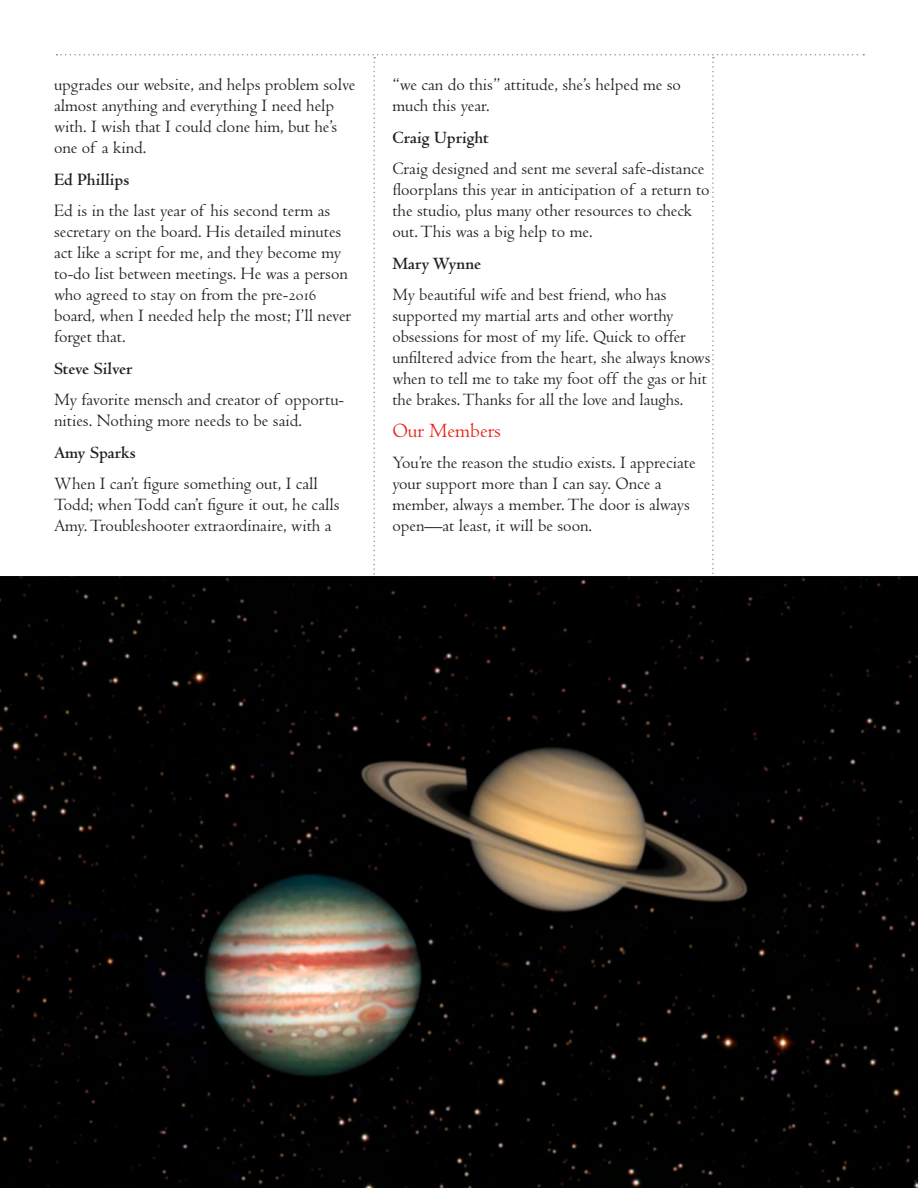
<style>
.page{position:relative;width:918px;height:1188px;background:#fff}
.page>*{position:absolute;margin:0;border:0;box-sizing:border-box;transform-origin:0 0}
.t1{font:21px "Centaur";color:#e72419}
.t2{font:18px/21px "Centaur";color:#231f20}
.t3{font:700 18px "Centaur";color:#231f20}
.s1{font-family:"Centaur MT SC"}
</style>
<div class="page">
<img style="left:0;top:577px;width:918px;height:611px">
<p class="t2" style="left:54px;top:75px;width:303px">upgrades our website, and helps problem solve almost anything and everything I need help with. I wish that I could clone him, but he’s one of a kind.</p>
<p class="t3" style="left:54px;top:170px;width:77px">Ed Phillips</p>
<p class="t2" style="left:54px;top:201px;width:299px">Ed is in the last year of his second term as secretary on the board. His detailed minutes act like a script for me, and they become my to-do list between meetings. He was a person who agreed to stay on from the pre-<span class="s1">2016 </span>board, when I needed help the most; I’ll never forget that.</p>
<p class="t3" style="left:54px;top:359px;width:80px">Steve Silver</p>
<p class="t2" style="left:54px;top:390px;width:292px">My favorite mensch and creator of opportu&shy;nities. Nothing more needs to be said.</p>
<p class="t3" style="left:54px;top:443px;width:83px">Amy Sparks</p>
<p class="t2" style="left:54px;top:474px;width:287px">When I can’t figure something out, I call<br>Todd; when Todd can’t figure it out, he calls<br>Amy. Troubleshooter extraordinaire, with a</p>
<p class="t2" style="left:392px;top:75px;width:290px">“we can do this” attitude, she’s helped me so much this year.</p>
<p class="t3" style="left:392px;top:128px;width:98px">Craig Upright</p>
<p class="t2" style="left:392px;top:159px;width:319px">Craig designed and sent me several safe-distance floorplans this year in anticipation of a return to the studio, plus many other resources to check out. This was a big help to me.</p>
<p class="t3" style="left:392px;top:254px;width:90px">Mary Wynne</p>
<p class="t2" style="left:392px;top:285px;width:320px">My beautiful wife and best friend, who has supported my martial arts and other worthy obsessions for most of my life. Quick to offer unfiltered advice from the heart, she always knows when to tell me to take my foot off the gas or hit the brakes. Thanks for all the love and laughs.</p>
<p class="t1" style="left:392px;top:419px;width:110px">Our Members</p>
<p class="t2" style="left:392px;top:453px;width:305px">You’re the reason the studio exists. I appreciate your support more than I can say. Once a member, always a member. The door is always open—at least, it will be soon.</p>
</div>
